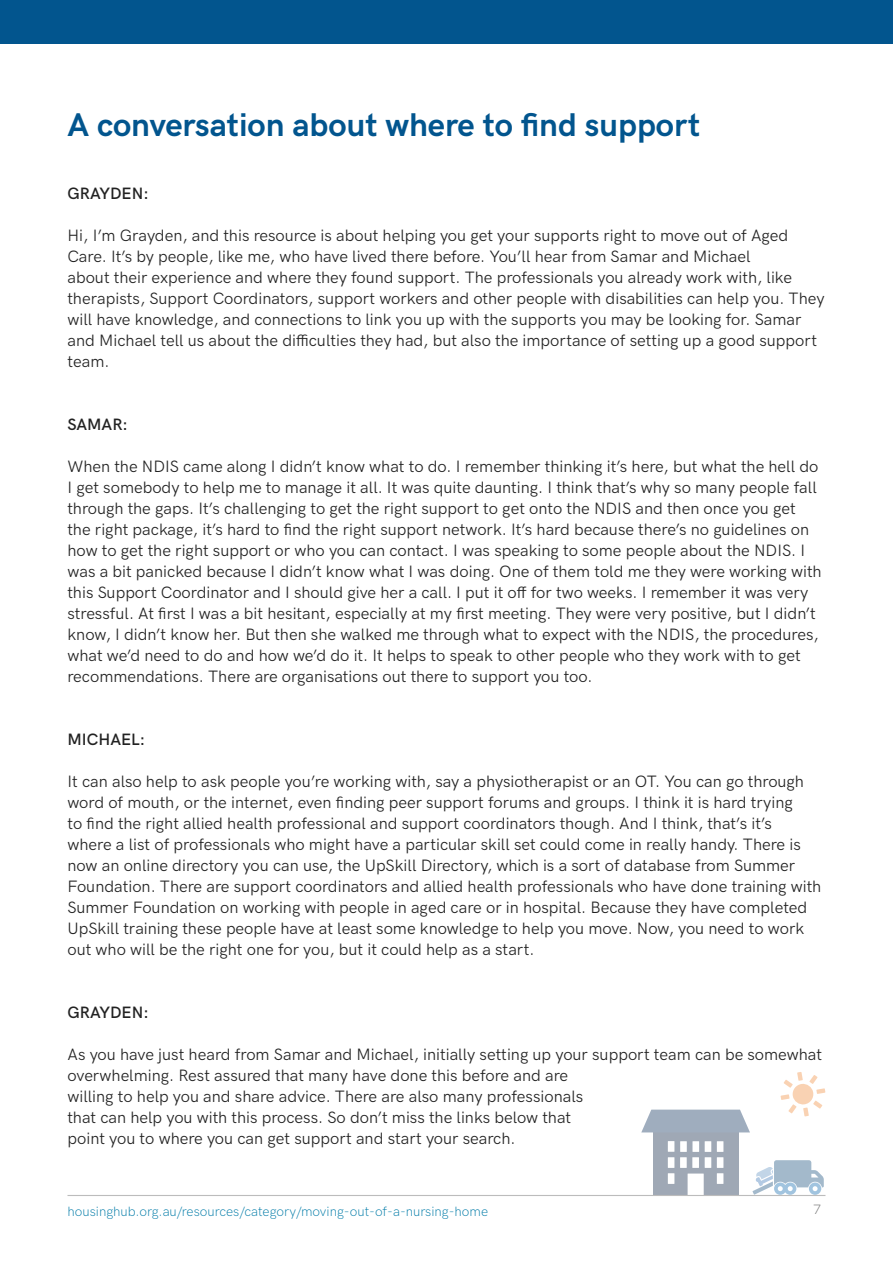
<style>
.page{position:relative;width:893px;height:1263px;background:#fff}
.page>*{position:absolute;margin:0;border:0;box-sizing:border-box;transform-origin:0 0}
.t1{font:700 33px "HK Grotesk";color:#02558e}
.t2{font:16.5px/21px "HK Grotesk";color:#222}
.t3{font:600 16.5px "HK Grotesk";color:#222}
.t4{font:13.5px "HK Grotesk Light Legacy";color:#007ba8}
.t5{font:13.5px "HK Grotesk Light Legacy";color:#707070}
</style>
<div class="page">
<div style="left:653px;top:1130px;width:85px;height:65px;background:#9fa8b5"></div>
<div style="left:668px;top:1173px;width:6px;height:11px;background:#fff"></div>
<div style="left:717px;top:1157px;width:6px;height:11px;background:#fff"></div>
<div style="left:705px;top:1157px;width:6px;height:11px;background:#fff"></div>
<div style="left:692px;top:1157px;width:7px;height:11px;background:#fff"></div>
<div style="left:680px;top:1157px;width:7px;height:11px;background:#fff"></div>
<div style="left:668px;top:1157px;width:6px;height:11px;background:#fff"></div>
<div style="left:717px;top:1141px;width:6px;height:11px;background:#fff"></div>
<div style="left:705px;top:1141px;width:6px;height:11px;background:#fff"></div>
<div style="left:692px;top:1141px;width:7px;height:11px;background:#fff"></div>
<div style="left:680px;top:1141px;width:7px;height:11px;background:#fff"></div>
<div style="left:668px;top:1141px;width:6px;height:11px;background:#fff"></div>
<svg style="left:688px;top:1173px;width:16px;height:22px"></svg>
<div style="left:717px;top:1173px;width:6px;height:11px;background:#fff"></div>
<svg style="left:641px;top:1109px;width:109px;height:23px"></svg>
<svg style="left:752px;top:1160px;width:72px;height:35px"></svg>
<svg style="left:780px;top:1072px;width:45px;height:44px"></svg>
<div style="left:0;top:0;width:893px;height:43px;background:#02558e"></div>
<hr style="left:68px;top:1195px;width:757px;height:1px;background:#bcbcbc">
<h2 class="t1" style="left:68px;top:100px;width:634px">A conversation about where to find support</h2>
<h3 class="t3" style="left:68px;top:181px;width:83px">GRAYDEN:</h3>
<p class="t2" style="left:68px;top:223px;width:759px">Hi, I’m Grayden, and this resource is about helping you get your supports right to move out of Aged Care. It’s by people, like me, who have lived there before. You’ll hear from Samar and Michael<br>about their experience and where they found support. The professionals you already work with, like therapists, Support Coordinators, support workers and other people with disabilities can help you. They will have knowledge, and connections to link you up with the supports you may be looking for. Samar and Michael tell us about the difficulties they had, but also the importance of setting up a good support team.</p>
<h3 class="t3" style="left:68px;top:412px;width:62px">SAMAR:</h3>
<p class="t2" style="left:68px;top:454px;width:756px">When the NDIS came along I didn’t know what to do. I remember thinking it’s here, but what the hell do I get somebody to help me to manage it all. It was quite daunting. I think that’s why so many people fall through the gaps. It’s challenging to get the right support to get onto the NDIS and then once you get the right package, it’s hard to find the right support network. It’s hard because there’s no guidelines on how to get the right support or who you can contact. I was speaking to some people about the NDIS. I was a bit panicked because I didn’t know what I was doing. One of them told me they were working with this Support Coordinator and I should give her a call. I put it off for two weeks. I remember it was very stressful. At first I was a bit hesitant, especially at my first meeting. They were very positive, but I didn’t know, I didn’t know her. But then she walked me through what to expect with the NDIS, the procedures, what we’d need to do and how we’d do it. It helps to speak to other people who they work with to get recommendations. There are organisations out there to support you too.</p>
<h3 class="t3" style="left:68px;top:727px;width:79px">MICHAEL:</h3>
<p class="t2" style="left:68px;top:769px;width:755px">It can also help to ask people you’re working with, say a physiotherapist or an OT. You can go through word of mouth, or the internet, even finding peer support forums and groups. I think it is hard trying<br>to find the right allied health professional and support coordinators though. And I think, that’s it’s<br>where a list of professionals who might have a particular skill set could come in really handy. There is now an online directory you can use, the UpSkill Directory, which is a sort of database from Summer Foundation. There are support coordinators and allied health professionals who have done training with Summer Foundation on working with people in aged care or in hospital. Because they have completed UpSkill training these people have at least some knowledge to help you move. Now, you need to work out who will be the right one for you, but it could help as a start.</p>
<h3 class="t3" style="left:68px;top:1000px;width:83px">GRAYDEN:</h3>
<p class="t2" style="left:68px;top:1042px;width:756px">As you have just heard from Samar and Michael, initially setting up your support team can be somewhat overwhelming. Rest assured that many have done this before and are<br>willing to help you and share advice. There are also many professionals<br>that can help you with this process. So don’t miss the links below that<br>point you to where you can get support and start your search.</p>
<p class="t4" style="left:68px;top:1201px;width:422px">housinghub.org.au/resources/category/moving-out-of-a-nursing-home</p>
<p class="t5" style="left:813px;top:1199px;width:9px">7</p>
</div>
